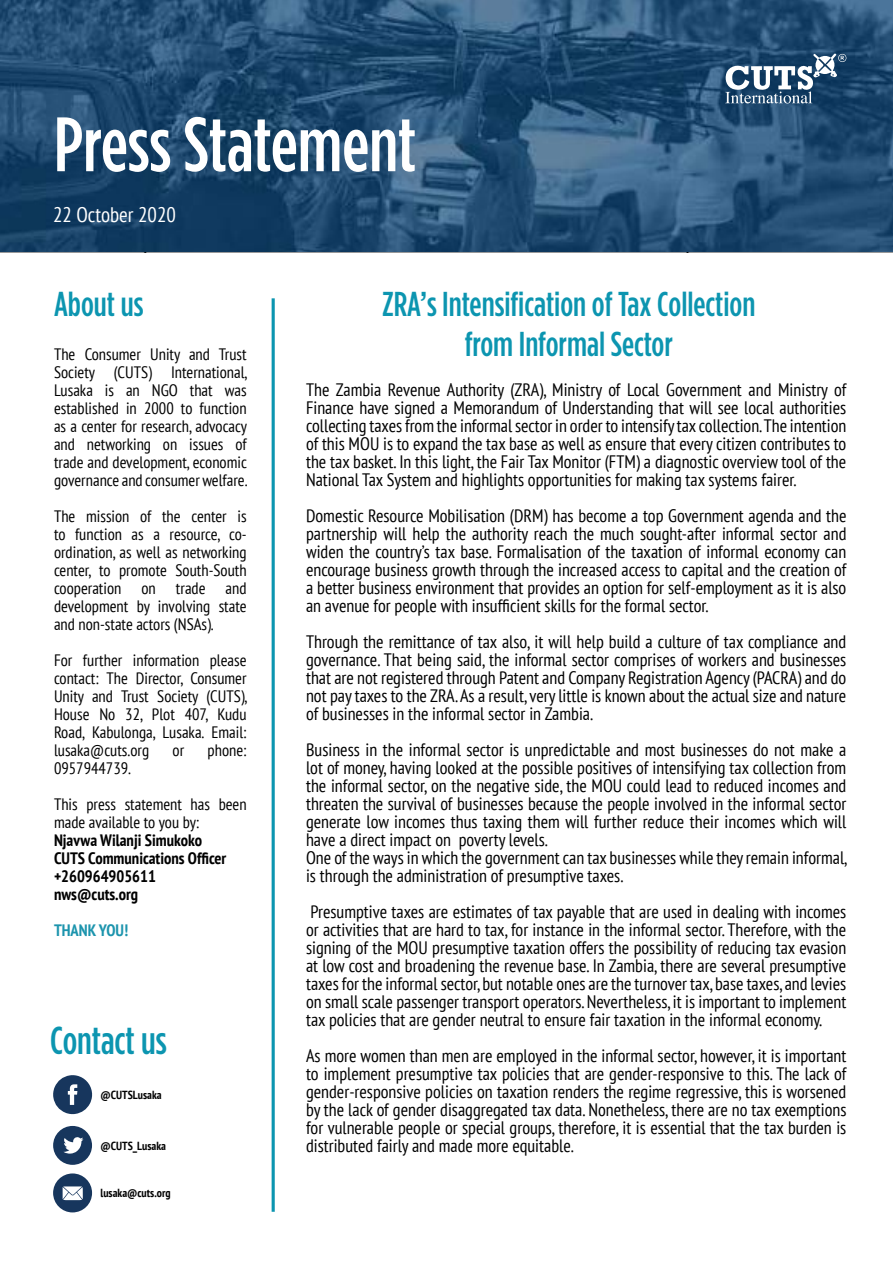
<style>
.page{position:relative;width:893px;height:1263px;background:#fff}
.page>*{position:absolute;margin:0;border:0;box-sizing:border-box;transform-origin:0 0}
.t1{font:500 76.95px "Gotham Condensed";color:#fff}
.t2{font:500 39px "Gotham Condensed";color:#0c95b0}
.t3{font:500 34.5px/40.5px "Gotham Condensed";color:#0c95b0;text-align:center}
.t4{font:condensed 21px "PT Sans";color:#fff}
.t5{font:condensed 18px/18px "PT Sans";color:#000;text-align:justify}
.t6{font:condensed 16.5px/18px "PT Sans";color:#000;text-align:justify}
.t7{font:700 condensed 16.5px/18px "PT Sans";color:#000}
.t8{font:700 condensed 16.5px "PT Sans";color:#1c94ad}
.t9{font:700 condensed 11.7px "PT Sans";color:#000}
</style>
<div class="page">
<img style="left:0;top:0;width:893px;height:251px">
<hr style="left:272px;top:298px;width:3px;height:914px;background:#0c95b0">
<svg style="left:53px;top:1075px;width:39px;height:39px"></svg>
<svg style="left:53px;top:1126px;width:39px;height:39px"></svg>
<svg style="left:53px;top:1173px;width:39px;height:39px"></svg>
<svg style="left:724px;top:53px;width:122px;height:51px"></svg>
<h1 class="t1" style="left:54px;top:102px;width:364px">Press Statement</h1>
<p class="t4" style="left:53px;top:201px;width:124px">22 October 2020</p>
<h3 class="t3" style="left:54px;top:283px;width:91px">About us</h3>
<p class="t6" style="left:54px;top:345px;width:195px">The Consumer Unity and Trust Society (CUTS) International, Lusaka is an NGO that was established in 2000 to function as a center for research, advocacy and networking on issues of trade and development, economic governance and consumer welfare.</p>
<p class="t6" style="left:54px;top:507px;width:194px">The mission of the center is to function as a resource, co&shy;ordination, as well as networking center, to promote South-South cooperation on trade and development by involving state and non-state actors (NSAs).</p>
<p class="t6" style="left:54px;top:651px;width:195px">For further information please contact: The Director, Consumer Unity and Trust Society (CUTS), House No 32, Plot 407, Kudu Road, Kabulonga, Lusaka. Email: lusaka@cuts.org</p>
<p class="t6" style="left:173px;top:741px;width:13px">or</p>
<p class="t6" style="left:208px;top:741px;width:41px">phone:</p>
<p class="t6" style="left:54px;top:750px;width:194px;line-height:36px">0957944739.<br>This press statement has been</p>
<p class="t6" style="left:54px;top:813px;width:147px">made available to you by:</p>
<p class="t7" style="left:54px;top:831px;width:174px">Njavwa Wilanji Simukoko<br>CUTS Communications Officer +260964905611 nws@cuts.org</p>
<p class="t8" style="left:54px;top:919px;width:76px">THANK YOU!</p>
<h2 class="t2" style="left:50px;top:1018px;width:118px">Contact us</h2>
<p class="t9" style="left:101px;top:1087px;width:63px">@CUTSLusaka</p>
<p class="t9" style="left:101px;top:1138px;width:67px">@CUTS_Lusaka</p>
<p class="t9" style="left:101px;top:1186px;width:72px">lusaka@cuts.org</p>
<h3 class="t3" style="left:382px;top:283px;width:375px">ZRA’s Intensification of Tax Collection from Informal Sector</h3>
<p class="t5" style="left:306px;top:380px;width:542px">The Zambia Revenue Authority (ZRA), Ministry of Local Government and Ministry of Finance have signed a Memorandum of Understanding that will see local authorities collecting taxes from the informal sector in order to intensify tax collection. The intention of this MOU is to expand the tax base as well as ensure that every citizen contributes to the tax basket. In this light, the Fair Tax Monitor (FTM) a diagnostic overview tool of the National Tax System and highlights opportunities for making tax systems fairer.</p>
<p class="t5" style="left:306px;top:506px;width:542px">Domestic Resource Mobilisation (DRM) has become a top Government agenda and the partnership will help the authority reach the much sought-after informal sector and widen the country’s tax base. Formalisation of the taxation of informal economy can encourage business growth through the increased access to capital and the creation of a better business environment that provides an option for self-employment as it is also an avenue for people with insufficient skills for the formal sector.</p>
<p class="t5" style="left:306px;top:632px;width:542px">Through the remittance of tax also, it will help build a culture of tax compliance and governance. That being said, the informal sector comprises of workers and businesses that are not registered through Patent and Company Registration Agency (PACRA) and do not pay taxes to the ZRA. As a result, very little is known about the actual size and nature of businesses in the informal sector in Zambia.</p>
<p class="t5" style="left:306px;top:740px;width:543px;text-align:left">Business in the informal sector is unpredictable and most businesses do not make a lot of money, having looked at the possible positives of intensifying tax collection from the informal sector, on the negative side, the MOU could lead to reduced incomes and threaten the survival of businesses because the people involved in the informal sector generate low incomes thus taxing them will further reduce their incomes which will have a direct impact on poverty levels.<br>One of the ways in which the government can tax businesses while they remain informal, is through the administration of presumptive taxes.</p>
<p class="t5" style="left:306px;top:902px;width:542px">Presumptive taxes are estimates of tax payable that are used in dealing with incomes or activities that are hard to tax, for instance in the informal sector. Therefore, with the signing of the MOU presumptive taxation offers the possibility of reducing tax evasion at low cost and broadening the revenue base. In Zambia, there are several presumptive taxes for the informal sector, but notable ones are the turnover tax, base taxes, and levies on small scale passenger transport operators. Nevertheless, it is important to implement tax policies that are gender neutral to ensure fair taxation in the informal economy.</p>
<p class="t5" style="left:306px;top:1046px;width:542px">As more women than men are employed in the informal sector, however, it is important to implement presumptive tax policies that are gender-responsive to this. The lack of gender-responsive policies on taxation renders the regime regressive, this is worsened by the lack of gender disaggregated tax data. Nonetheless, there are no tax exemptions for vulnerable people or special groups, therefore, it is essential that the tax burden is distributed fairly and made more equitable.</p>
</div>
